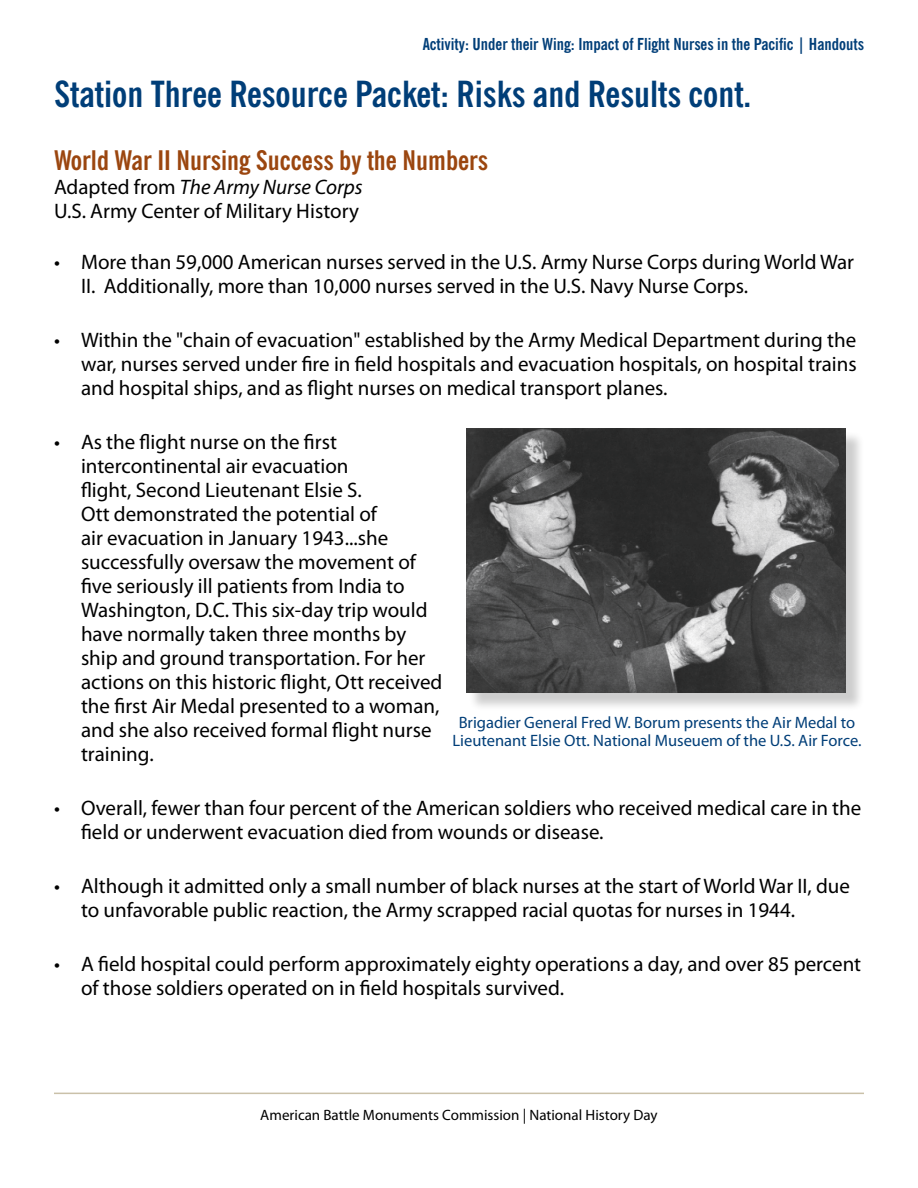
<style>
.page{position:relative;width:918px;height:1188px;background:#fff}
.page>*{position:absolute;margin:0;border:0;box-sizing:border-box;transform-origin:0 0}
.t1{font:700 condensed 36px "News Gothic BT";color:#003e78}
.t2{font:700 condensed 27px "News Gothic BT";color:#9b460f}
.t3{font:21px/24px "Myriad Pro";color:#000}
.t4{font:16.5px/18px "Myriad Pro";color:#003e78;text-align:center}
.t5{font:700 condensed 16.5px "News Gothic BT";color:#003e78}
.t6{font:15px "Myriad Pro";color:#000}
.s1{font-style:italic}
</style>
<div class="page">
<hr style="left:54px;top:1093px;width:810px;height:1px;background:#cac1a9">
<div style="left:468px;top:431px;width:397px;height:281px;background:#000;opacity:.2"></div>
<img style="left:466px;top:428px;width:380px;height:265px">
<p class="t5" style="left:423px;top:34px;width:443px">Activity: Under their Wing: Impact of Flight Nurses in the Pacific | Handouts</p>
<h1 class="t1" style="left:54px;top:72px;width:699px">Station Three Resource Packet: Risks and Results cont.</h1>
<p class="t2" style="left:54px;top:144px;width:436px">World War II Nursing Success by the Numbers</p>
<p class="t3" style="left:54px;top:176px;width:310px">Adapted from <span class="s1">The Army Nurse Corps<br></span>U.S. Army Center of Military History</p>
<p class="t3" style="left:81px;top:251px;width:775px;text-indent:-27px">• More than 59,000 American nurses served in the U.S. Army Nurse Corps during World War<br>II. Additionally, more than 10,000 nurses served in the U.S. Navy Nurse Corps.</p>
<p class="t3" style="left:81px;top:329px;width:777px;text-align:justify;text-indent:-27px">• Within the "chain of evacuation" established by the Army Medical Department during the war, nurses served under fire in field hospitals and evacuation hospitals, on hospital trains and hospital ships, and as flight nurses on medical transport planes.</p>
<p class="t3" style="left:81px;top:431px;width:363px;text-indent:-27px">• As the flight nurse on the first intercontinental air evacuation<br>flight, Second Lieutenant Elsie S.<br>Ott demonstrated the potential of<br>air evacuation in January 1943...she successfully oversaw the movement of five seriously ill patients from India to Washington, D.C. This six-day trip would have normally taken three months by ship and ground transportation. For her actions on this historic flight, Ott received the first Air Medal presented to a woman, and she also received formal flight nurse training.</p>
<p class="t3" style="left:81px;top:797px;width:782px;text-indent:-27px">• Overall, fewer than four percent of the American soldiers who received medical care in the field or underwent evacuation died from wounds or disease.</p>
<p class="t3" style="left:81px;top:875px;width:771px;text-indent:-27px">• Although it admitted only a small number of black nurses at the start of World War II, due to unfavorable public reaction, the Army scrapped racial quotas for nurses in 1944.</p>
<p class="t3" style="left:81px;top:953px;width:782px;text-indent:-27px">• A field hospital could perform approximately eighty operations a day, and over 85 percent of those soldiers operated on in field hospitals survived.</p>
<p class="t4" style="left:452px;top:714px;width:411px">Brigadier General Fred W. Borum presents the Air Medal to<br>Lieutenant Elsie Ott. National Museuem of the U.S. Air Force.</p>
<p class="t6" style="left:260px;top:1106px;width:399px">American Battle Monuments Commission | National History Day</p>
</div>
